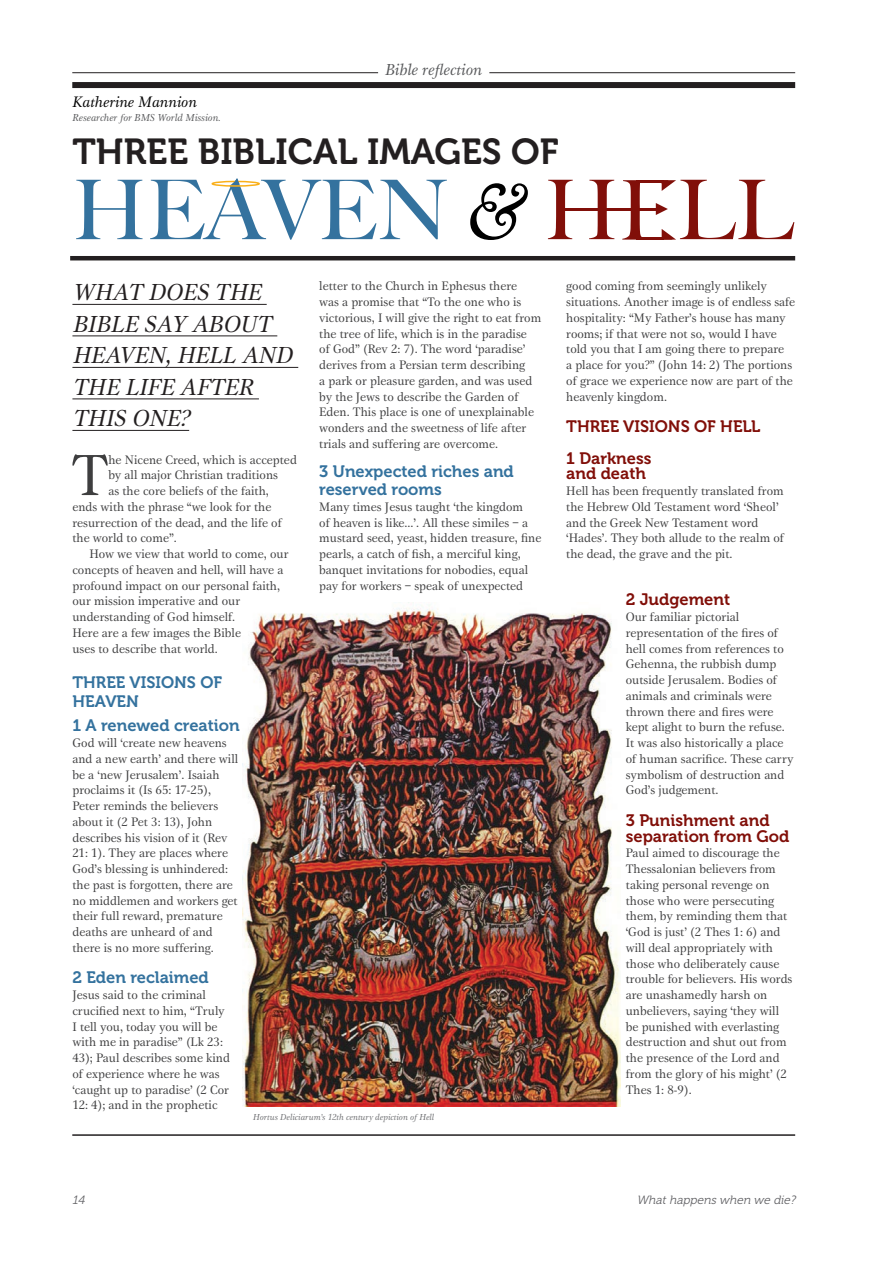
<style>
.page{position:relative;width:893px;height:1263px;background:#fff}
.page>*{position:absolute;margin:0;border:0;box-sizing:border-box;transform-origin:0 0}
.t1{font:500 82.5px "Big Caslon";color:#34729e}
.First_body{font:60px "Gamma EF";color:#3e3e3f}
.t2{font:36px "Museo 700";color:#231f20}
.First_body-2{font:italic 24px/31.5px "Gamma EF";color:#231f20}
.Main_body{font:16.5px/19.5px "Museo 700";color:#34729e}
.Main_body-2{font:16.5px "Museo 700";color:#810f09}
.t3{font:italic 16.5px "Gamma EF";color:#57585a}
.First_body-3{font:italic 15.75px "Gamma EF";color:#000}
.Main_body-3{font:12.75px/15.8px "Gamma EF";color:#3e3e3f}
.First_body-4{font:12.75px "Gamma EF";color:#3e3e3f}
.t4{font:italic 12px "Museo 300";color:#636366}
.First_body-5{font:italic 10.5px "Gamma EF";color:#57585a}
.t5{font:italic 9px "Gamma EF";color:#6c6d70}
.s1{font-family:"Goudy Old Style T";font-weight:400;font-style:italic;color:#000}
.s2{color:#810f09}
</style>
<div class="page">
<hr style="left:70px;top:256px;width:725px;height:4px;background:#231f20">
<hr style="left:72px;top:72px;width:306px;height:1px;background:#231f20">
<hr style="left:489px;top:72px;width:306px;height:1px;background:#231f20">
<hr style="left:72px;top:304px;width:195px;height:1px;background:#231f20">
<hr style="left:72px;top:336px;width:205px;height:1px;background:#231f20">
<hr style="left:72px;top:367px;width:226px;height:1px;background:#231f20">
<hr style="left:72px;top:399px;width:187px;height:1px;background:#231f20">
<hr style="left:72px;top:430px;width:117px;height:1px;background:#231f20">
<img style="left:243px;top:602px;width:378px;height:504px">
<div style="left:212px;top:181px;width:48px;height:6px;border:2px solid #faaf18;border-radius:50%"></div>
<svg style="left:622px;top:180px;width:54px;height:60px"></svg>
<hr style="left:564px;top:208px;width:94px;height:2px;background:#810f09">
<hr style="left:637px;top:180px;width:27px;height:2px;background:#810f09">
<hr style="left:637px;top:237px;width:27px;height:3px;background:#810f09">
<svg style="left:232px;top:179px;width:7px;height:5px"></svg>
<hr style="left:72px;top:1134px;width:723px;height:2px;background:#231f20">
<div style="left:72px;top:82px;width:723px;height:6px;background:#231f20"></div>
<p class="t3" style="left:385px;top:60px;width:98px">Bible reflection</p>
<p class="First_body-3" style="left:72px;top:93px;width:126px">Katherine Mannion</p>
<p class="First_body-5" style="left:72px;top:111px;width:150px">Researcher for BMS World Mission.</p>
<p class="t2" style="left:72px;top:132px;width:488px">THREE BIBLICAL IMAGES OF</p>
<p class="t1" style="left:72px;top:162px;width:723px">HEAVEN <span class="s1">&amp;</span> <span class="s2">H LL</span></p>
<p class="Main_body-3" style="left:319px;top:278px;width:224px">letter to the Church in Ephesus there<br>was a promise that “To the one who is victorious, I will give the right to eat from the tree of life, which is in the paradise<br>of God” (Rev 2: 7). The word ‘paradise’ derives from a Persian term describing<br>a park or pleasure garden, and was used by the Jews to describe the Garden of Eden. This place is one of unexplainable wonders and the sweetness of life after trials and suffering are overcome.</p>
<p class="Main_body" style="left:319px;top:480px;width:124px">reserved rooms</p>
<p class="Main_body-3" style="left:319px;top:499px;width:224px">Many times Jesus taught ‘the kingdom<br>of heaven is like…’. All these similes – a mustard seed, yeast, hidden treasure, fine pearls, a catch of fish, a merciful king, banquet invitations for nobodies, equal pay for workers – speak of unexpected</p>
<p class="First_body-2" style="left:72px;top:276px;width:227px">WHAT DOES THE<br>BIBLE SAY ABOUT<br>HEAVEN,HELL AND<br>THE LIFE AFTER<br>THIS ONE?</p>
<p class="First_body" style="left:72px;top:439px;width:38px">T</p>
<p class="First_body-4" style="left:108px;top:452px;width:190px">he Nicene Creed, which is accepted</p>
<p class="Main_body" style="left:319px;top:462px;width:196px">3 Unexpected riches and</p>
<p class="First_body-4" style="left:108px;top:467px;width:171px">by all major Christian traditions</p>
<p class="First_body-4" style="left:108px;top:483px;width:162px">as the core beliefs of the faith,</p>
<p class="First_body-4" style="left:72px;top:499px;width:200px">ends with the phrase “we look for the</p>
<p class="First_body-4" style="left:72px;top:515px;width:211px">resurrection of the dead, and the life of</p>
<p class="First_body-4" style="left:72px;top:530px;width:106px">the world to come”.</p>
<p class="Main_body-3" style="left:72px;top:546px;width:218px;text-indent:17px">How we view that world to come, our concepts of heaven and hell, will have a profound impact on our personal faith, our mission imperative and our understanding of God himself.<br>Here are a few images the Bible<br>uses to describe that world.</p>
<p class="Main_body" style="left:72px;top:673px;width:151px">THREE VISIONS OF<br>HEAVEN</p>
<p class="Main_body" style="left:72px;top:716px;width:169px">1 A renewed creation</p>
<p class="Main_body-3" style="left:72px;top:735px;width:167px">God will ‘create new heavens and a new earth’ and there will be a ‘new Jerusalem’. Isaiah proclaims it (Is 65: 17-25),<br>Peter reminds the believers about it (2 Pet 3: 13), John describes his vision of it (Rev<br>21: 1). They are places where<br>God’s blessing is unhindered: the past is forgotten, there are no middlemen and workers get their full reward, premature deaths are unheard of and there is no more suffering.</p>
<p class="Main_body" style="left:72px;top:968px;width:138px">2 Eden reclaimed</p>
<p class="Main_body-3" style="left:72px;top:987px;width:159px">Jesus said to the criminal crucified next to him, “Truly<br>I tell you, today you will be with me in paradise” (Lk 23:<br>43); Paul describes some kind of experience where he was ‘caught up to paradise’ (2 Cor<br>12: 4); and in the prophetic</p>
<p class="t5" style="left:253px;top:1111px;width:183px">Hortus Deliciarum’s 12th century depiction of Hell</p>
<p class="Main_body-3" style="left:566px;top:278px;width:230px">good coming from seemingly unlikely situations. Another image is of endless safe hospitality: “My Father’s house has many rooms; if that were not so, would I have told you that I am going there to prepare<br>a place for you?” (John 14: 2) The portions of grace we experience now are part of the heavenly kingdom.</p>
<p class="Main_body-2" style="left:566px;top:417px;width:196px">THREE VISIONS OF HELL</p>
<p class="Main_body-2" style="left:566px;top:464px;width:81px">and death</p>
<p class="Main_body-3" style="left:566px;top:483px;width:219px">Hell has been frequently translated from the Hebrew Old Testament word ‘Sheol’ and the Greek New Testament word ‘Hades’. They both allude to the realm of the dead, the grave and the pit.</p>
<p class="Main_body-2" style="left:626px;top:590px;width:106px">2 Judgement</p>
<p class="Main_body-3" style="left:626px;top:609px;width:169px">Our familiar pictorial representation of the fires of hell comes from references to<br>Gehenna, the rubbish dump outside Jerusalem. Bodies of animals and criminals were thrown there and fires were kept alight to burn the refuse.<br>It was also historically a place of human sacrifice. These carry symbolism of destruction and<br>God’s judgement.</p>
<p class="Main_body-2" style="left:626px;top:827px;width:165px">separation from God</p>
<p class="Main_body-3" style="left:626px;top:845px;width:168px">Paul aimed to discourage the<br>Thessalonian believers from taking personal revenge on those who were persecuting them, by reminding them that ‘God is just’ (2 Thes 1: 6) and will deal appropriately with those who deliberately cause trouble for believers. His words are unashamedly harsh on unbelievers, saying ‘they will be punished with everlasting destruction and shut out from the presence of the Lord and from the glory of his might’ (2<br>Thes 1: 8-9).</p>
<p class="Main_body-2" style="left:566px;top:449px;width:87px">1 Darkness</p>
<p class="Main_body-2" style="left:626px;top:811px;width:145px">3 Punishment and</p>
<p class="t4" style="left:72px;top:1193px;width:17px">14</p>
<p class="t4" style="left:637px;top:1193px;width:163px">Whathappenswhen we die?</p>
</div>
